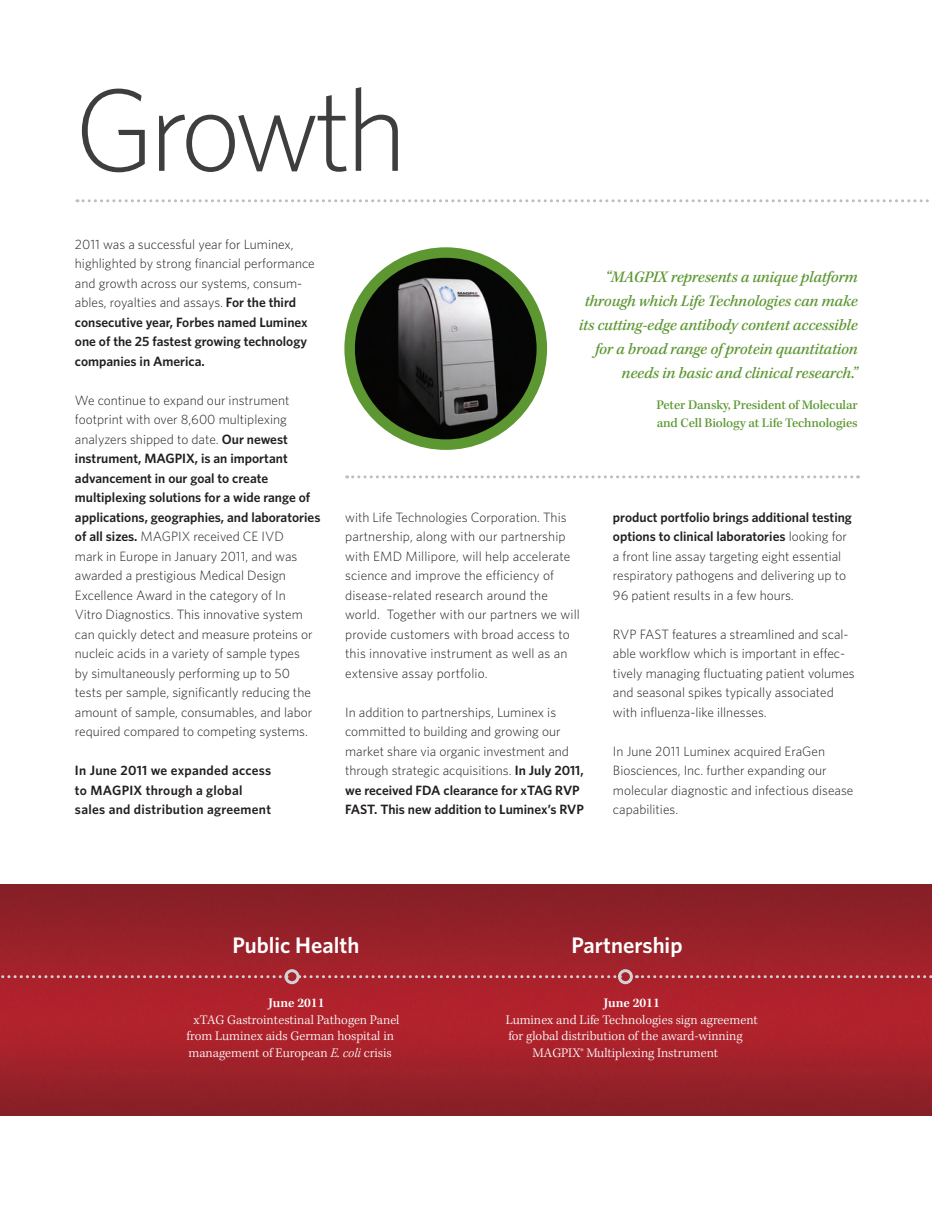
<style>
.page{position:relative;width:932px;height:1215px;background:#fff}
.page>*{position:absolute;margin:0;border:0;box-sizing:border-box;transform-origin:0 0}
.t1{font:300 117px "Whitney";letter-spacing:-.05em;color:#3e3e3f}
.runner_top_head{font:600 22.5px "Whitney";color:#fff}
.pull_quote{font:italic 500 16.5px/24px "Kepler Std";letter-spacing:-.01em;color:#5c9731;text-align:right}
.t2{font:300 13.5px/19.5px "Whitney";color:#231f20}
.runner_body{font:300 13.5px/16.5px "Kepler Std";color:#fff;text-align:center}
.t3{font:600 13.5px/19.5px "Whitney";letter-spacing:.02em;color:#231f20}
.pull_quote-2{font:500 13.5px/18px "Kepler Std";letter-spacing:-.01em;color:#5c9731}
.runner_date{font:600 13.5px "Kepler Std";color:#fff}
.s1{font-weight:600}
.s2{font-style:italic}
</style>
<div class="page">
<img style="left:0;top:885px;width:932px;height:230px">
<svg style="left:0;top:975px;width:284px;height:3px"></svg>
<div style="left:284px;top:969px;width:15px;height:15px;border:3px solid #d1d2d4;border-radius:50%"></div>
<svg style="left:299px;top:975px;width:319px;height:3px"></svg>
<div style="left:618px;top:969px;width:15px;height:15px;border:3px solid #d1d2d4;border-radius:50%"></div>
<svg style="left:636px;top:975px;width:296px;height:3px"></svg>
<img style="left:349px;top:253px;width:193px;height:192px;border-radius:96px">
<div style="left:344px;top:247px;width:203px;height:203px;border:10px solid #5c9731;border-radius:50%"></div>
<svg style="left:77px;top:199px;width:852px;height:3px"></svg>
<svg style="left:346px;top:475px;width:512px;height:3px"></svg>
<p class="t1" style="left:74px;top:52px;width:334px">Growth</p>
<p class="t2" style="left:75px;top:234px;width:241px">2011 was a successful year for Luminex, highlighted by strong financial performance and growth across our systems, consum&shy;ables, royalties and assays. <span class="s1">For the third consecutive year, Forbes named Luminex one of the 25 fastest growing technology companies in America.</span></p>
<p class="t2" style="left:75px;top:390px;width:247px">We continue to expand our instrument footprint with over 8,600 multiplexing analyzers shipped to date. <span class="s1">Our newest instrument, MAGPIX, is an important advancement in our goal to create multiplexing solutions for a wide range of applications, geographies, and laboratories of all sizes.</span> MAGPIX received CE IVD<br>mark in Europe in January 2011, and was awarded a prestigious Medical Design Excellence Award in the category of In<br>Vitro Diagnostics. This innovative system can quickly detect and measure proteins or nucleic acids in a variety of sample types<br>by simultaneously performing up to 50 tests per sample, significantly reducing the amount of sample, consumables, and labor required compared to competing systems.</p>
<p class="t3" style="left:75px;top:761px;width:198px">In June 2011 we expanded access to MAGPIX through a global sales and distribution agreement</p>
<p class="pull_quote" style="left:578px;top:265px;width:280px">“MAGPIX represents a unique platform through which Life Technologies can make its cutting-edge antibody content accessible for a broad range of protein quantitation needs in basic and clinical research.”</p>
<p class="pull_quote-2" style="left:656px;top:396px;width:203px">Peter Dansky, President of Molecular and Cell Biology at Life Technologies</p>
<p class="t2" style="left:345px;top:507px;width:236px">with Life Technologies Corporation. This partnership, along with our partnership with EMD Millipore, will help accelerate science and improve the efficiency of disease-related research around the world. Together with our partners we will provide customers with broad access to this innovative instrument as well as an extensive assay portfolio.</p>
<p class="t2" style="left:345px;top:702px;width:240px">In addition to partnerships, Luminex is committed to building and growing our market share via organic investment and through strategic acquisitions. <span class="s1">In July 2011, we received FDA clearance for xTAG RVP FAST. This new addition to Luminex’s RVP</span></p>
<p class="t2" style="left:613px;top:507px;width:240px"><span class="s1">product portfolio brings additional testing options to clinical laboratories</span> looking for a front line assay targeting eight essential respiratory pathogens and delivering up to 96 patient results in a few hours.</p>
<p class="t2" style="left:613px;top:624px;width:243px">RVP FAST features a streamlined and scal&shy;able workflow which is important in effec&shy;tively managing fluctuating patient volumes and seasonal spikes typically associated with influenza-like illnesses.</p>
<p class="t2" style="left:613px;top:741px;width:242px">In June 2011 Luminex acquired EraGen Biosciences, Inc. further expanding our molecular diagnostic and infectious disease capabilities.</p>
<p class="runner_top_head" style="left:232px;top:931px;width:128px">Public Health</p>
<p class="runner_top_head" style="left:571px;top:931px;width:113px">Partnership</p>
<p class="runner_date" style="left:268px;top:995px;width:57px">June 2011</p>
<p class="runner_body" style="left:186px;top:1012px;width:214px">xTAG Gastrointestinal Pathogen Panel from Luminex aids German hospital in management of European <span class="s2">E. coli</span> crisis</p>
<p class="runner_date" style="left:604px;top:995px;width:57px">June 2011</p>
<p class="runner_body" style="left:505px;top:1012px;width:254px">Luminex and Life Technologies sign agreement</p>
<p class="runner_body" style="left:508px;top:1028px;width:236px">for global distribution of the award-winning</p>
<p class="runner_body" style="left:532px;top:1045px;width:187px">MAGPIX® Multiplexing Instrument</p>
</div>
